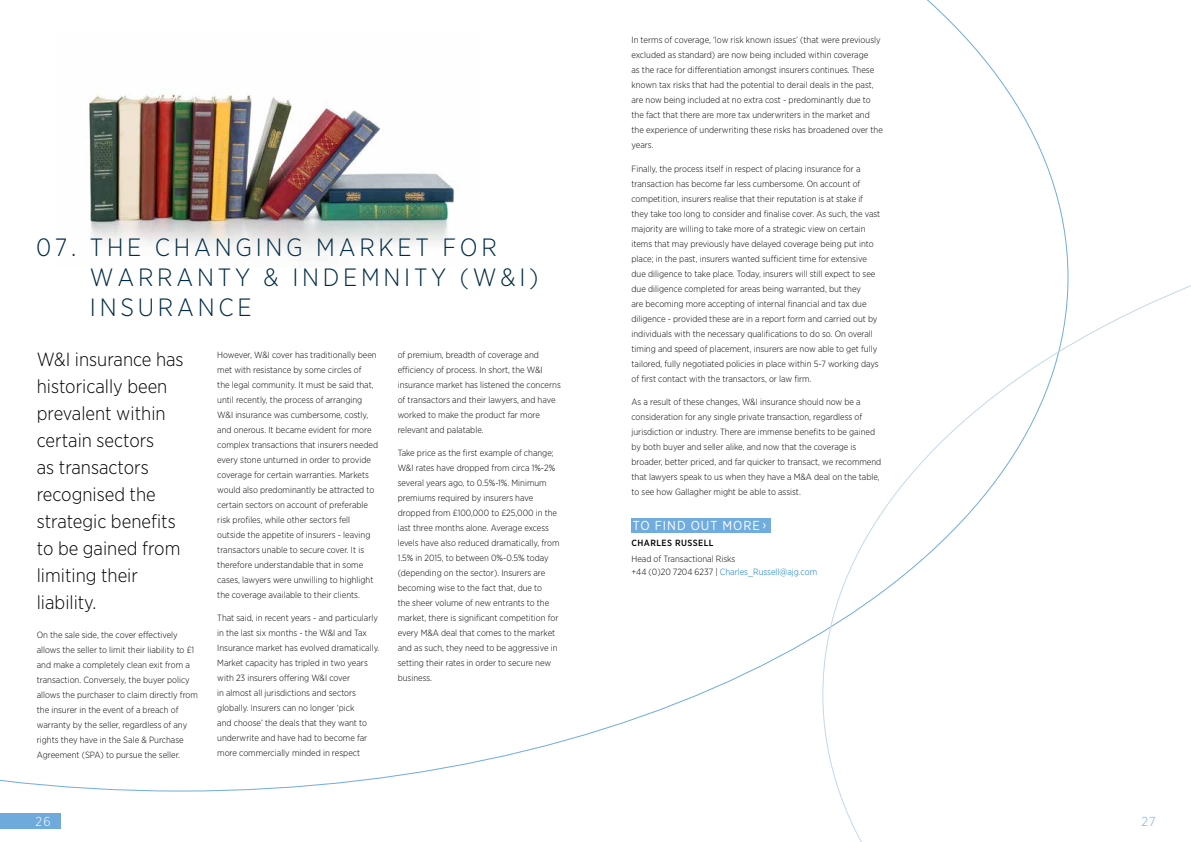
<style>
.page{position:relative;width:1191px;height:842px;background:#fff}
.page>*{position:absolute;margin:0;border:0;box-sizing:border-box;transform-origin:0 0}
.t1{font:300 25px/30px "Gotham Narrow";letter-spacing:.15em;color:#002b44}
.t2{font:300 19px/27px "Gotham Narrow";color:#000}
.t3{font:13px "Gotham Narrow";letter-spacing:.075em;color:#fff}
.t4{font:300 13px "Gotham Narrow";color:#fff}
.t5{font:300 13px "Gotham Narrow";color:#70acde}
.t6{font:300 9px/15px "Gotham Narrow";color:#000}
.t7{font:500 9px "Gotham Narrow";letter-spacing:.05em;color:#000}
.s1{color:#0075bc}
</style>
<div class="page">
<img style="left:89px;top:93px;width:366px;height:159px">
<svg style="left:822px;top:201px;width:369px;height:641px"></svg>
<div style="left:631px;top:519px;width:140px;height:14px;background:#70acde"></div>
<div style="left:0;top:814px;width:61px;height:15px;background:#6eaadc"></div>
<h1 class="t1" style="left:90px;top:232px;width:450px;text-indent:-54px">07. THE CHANGING MARKET FOR<br>WARRANTY &amp; INDEMNITY (W&amp;I)<br>INSURANCE</h1>
<h2 class="t2" style="left:37px;top:345px;width:148px">W&amp;I insurance has historically been prevalent within certain sectors<br>as transactors recognised the strategic benefits to be gained from limiting their liability.</h2>
<p class="t6" style="left:37px;top:627px;width:163px">On the sale side, the cover effectively allows the seller to limit their liability to £1 and make a completely clean exit from a transaction. Conversely, the buyer policy allows the purchaser to claim directly from the insurer in the event of a breach of warranty by the seller, regardless of any rights they have in the Sale &amp; Purchase Agreement (SPA) to pursue the seller.</p>
<p class="t6" style="left:217px;top:347px;width:162px">However, W&amp;I cover has traditionally been met with resistance by some circles of<br>the legal community. It must be said that, until recently, the process of arranging W&amp;I insurance was cumbersome, costly, and onerous. It became evident for more complex transactions that insurers needed every stone unturned in order to provide coverage for certain warranties. Markets would also predominantly be attracted to certain sectors on account of preferable risk profiles, while other sectors fell outside the appetite of insurers - leaving transactors unable to secure cover. It is therefore understandable that in some cases, lawyers were unwilling to highlight the coverage available to their clients.</p>
<p class="t6" style="left:217px;top:610px;width:164px">That said, in recent years - and particularly in the last six months - the W&amp;I and Tax Insurance market has evolved dramatically.<br>Market capacity has tripled in two years with 23 insurers offering W&amp;I cover<br>in almost all jurisdictions and sectors globally. Insurers can no longer ‘pick<br>and choose’ the deals that they want to underwrite and have had to become far more commercially minded in respect</p>
<p class="t6" style="left:398px;top:347px;width:165px">of premium, breadth of coverage and efficiency of process. In short, the W&amp;I insurance market has listened the concerns of transactors and their lawyers, and have worked to make the product far more relevant and palatable.</p>
<p class="t6" style="left:398px;top:445px;width:163px">Take price as the first example of change; W&amp;I rates have dropped from circa 1%-2% several years ago, to 0.5%-1%. Minimum premiums required by insurers have dropped from £100,000 to £25,000 in the last three months alone. Average excess levels have also reduced dramatically, from 1.5% in 2015, to between 0%-0.5% today (depending on the sector). Insurers are becoming wise to the fact that, due to<br>the sheer volume of new entrants to the market, there is significant competition for every M&amp;A deal that comes to the market and as such, they need to be aggressive in setting their rates in order to secure new business.</p>
<p class="t6" style="left:631px;top:32px;width:253px">In terms of coverage, ‘low risk known issues’ (that were previously excluded as standard) are now being included within coverage<br>as the race for differentiation amongst insurers continues. These known tax risks that had the potential to derail deals in the past, are now being included at no extra cost - predominantly due to the fact that there are more tax underwriters in the market and the experience of underwriting these risks has broadened over the years.</p>
<p class="t6" style="left:631px;top:161px;width:250px">Finally, the process itself in respect of placing insurance for a transaction has become far less cumbersome. On account of competition, insurers realise that their reputation is at stake if they take too long to consider and finalise cover. As such, the vast majority are willing to take more of a strategic view on certain items that may previously have delayed coverage being put into place; in the past, insurers wanted sufficient time for extensive due diligence to take place. Today, insurers will still expect to see due diligence completed for areas being warranted, but they<br>are becoming more accepting of internal financial and tax due diligence - provided these are in a report form and carried out by individuals with the necessary qualifications to do so. On overall timing and speed of placement, insurers are now able to get fully tailored, fully negotiated policies in place within 5-7 working days of first contact with the transactors, or law firm.</p>
<p class="t6" style="left:631px;top:394px;width:251px">As a result of these changes, W&amp;I insurance should now be a consideration for any single private transaction, regardless of jurisdiction or industry. There are immense benefits to be gained by both buyer and seller alike, and now that the coverage is broader, better priced, and far quicker to transact, we recommend that lawyers speak to us when they have a M&amp;A deal on the table, to see how Gallagher might be able to assist.</p>
<h3 class="t3" style="left:633px;top:518px;width:135px">TO FIND OUT MORE ›</h3>
<p class="t7" style="left:631px;top:537px;width:84px">CHARLES RUSSELL</p>
<p class="t6" style="left:631px;top:551px;width:187px;line-height:13.8px">Head of Transactional Risks<br>+44 (0)20 7204 6237 | <span class="s1">Charles_Russell@ajg.com</span></p>
<h3 class="t4" style="left:35px;top:813px;width:17px">26</h3>
<h3 class="t5" style="left:1141px;top:813px;width:16px">27</h3>
</div>
